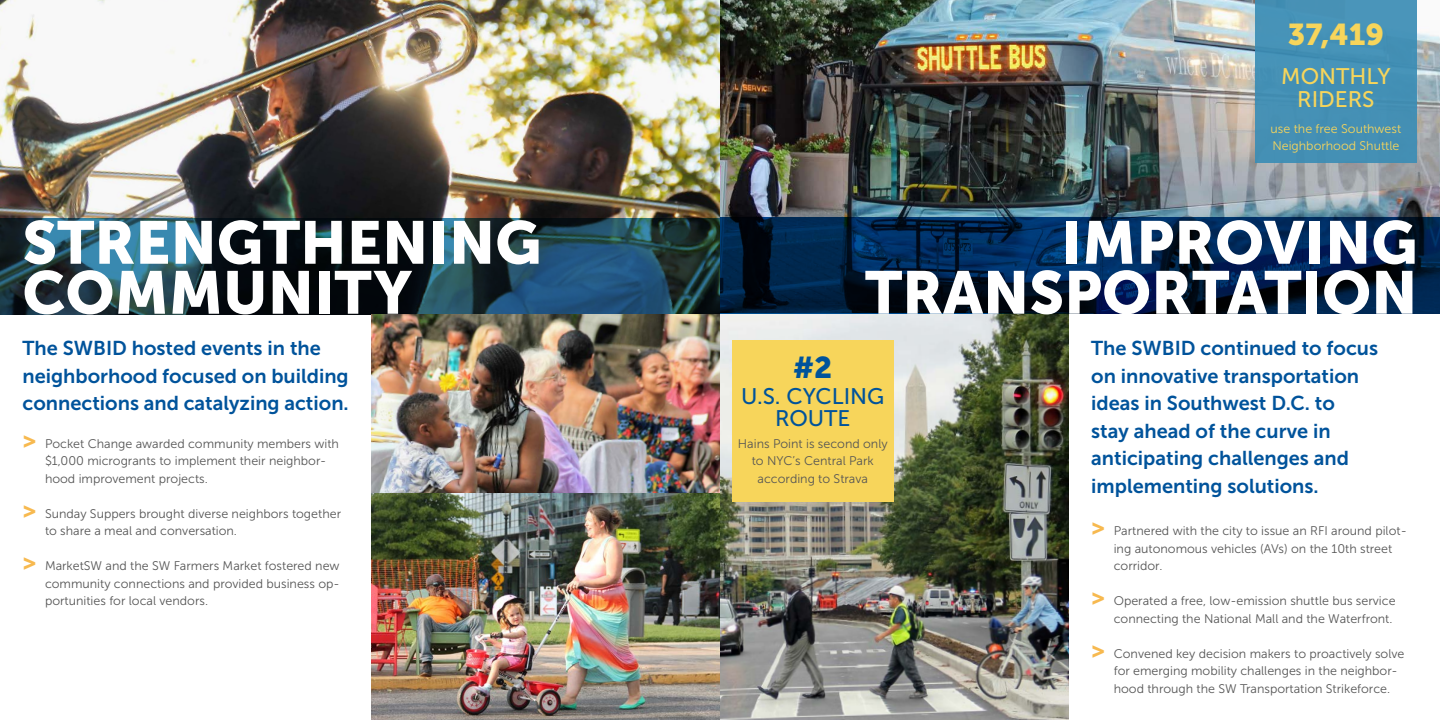
<style>
.page{position:relative;width:1440px;height:720px;background:#fff}
.page>*{position:absolute;margin:0;border:0;box-sizing:border-box;transform-origin:0 0}
.t1{font:60px/50px "Museo Sans 900";color:#fff}
.Body{font:30px "Museo Sans 900";color:#f7d55b}
.Body-2{font:30px "Museo Sans 900";color:#00539b}
.Intro{font:22.5px/22.5px "Museo Sans 500";color:#00539b;text-align:center}
.Intro-2{font:22.5px/22.5px "Museo Sans 500";color:#f7d55b;text-align:center}
.Intro-3{font:20px/27.5px "Museo Sans 700";color:#00539b}
.Body-3{font:12.5px/17.5px "Museo Sans 300";color:#555}
.Body-4{font:12.5px/17.5px "Museo Sans 300";color:#f7d55b}
.s1{font-family:"Museo Sans 900";font-size:22.5px;color:#f7b94f}
</style>
<div class="page">
<img style="left:0;top:0;width:1440px;height:219px">
<img style="left:371px;top:314px;width:698px;height:406px">
<div style="left:732px;top:340px;width:162px;height:162px;background:#f7d55b"></div>
<div style="left:1255px;top:0;width:162px;height:163px;background:#4590b5"></div>
<svg style="left:0;top:219px;width:720px;height:96px;background:#193745"></svg>
<svg style="left:720px;top:218px;width:720px;height:96px;background:#001e43"></svg>
<p class="t1" style="left:22px;top:218px;width:520px">STRENGTHENING<br>COMMUNITY</p>
<p class="Intro-3" style="left:22px;top:335px;width:328px">The SWBID hosted events in the neighborhood focused on building connections and catalyzing action.</p>
<p class="Body-3" style="left:45px;top:435px;width:296px;text-indent:-22px"><span class="s1">&gt;</span> Pocket Change awarded community members with $1,000 microgrants to implement their neighbor&shy;hood improvement projects.</p>
<p class="Body-3" style="left:45px;top:505px;width:298px;text-indent:-22px"><span class="s1">&gt;</span> Sunday Suppers brought diverse neighbors together to share a meal and conversation.</p>
<p class="Body-3" style="left:45px;top:557px;width:296px;text-align:justify;text-indent:-22px"><span class="s1">&gt;</span> MarketSW and the SW Farmers Market fostered new community connections and provided business op&shy;portunities for local vendors.</p>
<p class="Body" style="left:1288px;top:17px;width:98px">37,419</p>
<p class="Intro-2" style="left:1281px;top:65px;width:111px">MONTHLY<br>RIDERS</p>
<p class="Body-4" style="left:1271px;top:120px;width:132px">use the free Southwest<br>Neighborhood Shuttle</p>
<p class="t1" style="left:865px;top:218px;width:554px;text-align:right">IMPROVING<br>TRANSPORTATION</p>
<p class="Intro-3" style="left:1091px;top:335px;width:288px">The SWBID continued to focus on innovative transportation ideas in Southwest D.C. to<br>stay ahead of the curve in anticipating challenges and implementing solutions.</p>
<p class="Body-3" style="left:1114px;top:522px;width:295px;text-indent:-22px"><span class="s1">&gt;</span> Partnered with the city to issue an RFI around pilot&shy;ing autonomous vehicles (AVs) on the 10th street corridor.</p>
<p class="Body-3" style="left:1091px;top:592px;width:306px;text-align:right"><span class="s1">&gt;</span> Operated a free, low-emission shuttle bus service connecting the National Mall and the Waterfront.</p>
<p class="Body-3" style="left:1114px;top:645px;width:292px;text-indent:-22px"><span class="s1">&gt;</span> Convened key decision makers to proactively solve for emerging mobility challenges in the neighbor&shy;hood through the SW Transportation Strikeforce.</p>
<p class="Body-2" style="left:793px;top:350px;width:40px">#2</p>
<p class="Intro" style="left:741px;top:385px;width:145px">U.S. CYCLING<br>ROUTE</p>
<p class="Body-3" style="left:738px;top:435px;width:151px;text-align:center">Hains Point is second only to NYC’s Central Park according to Strava</p>
</div>
